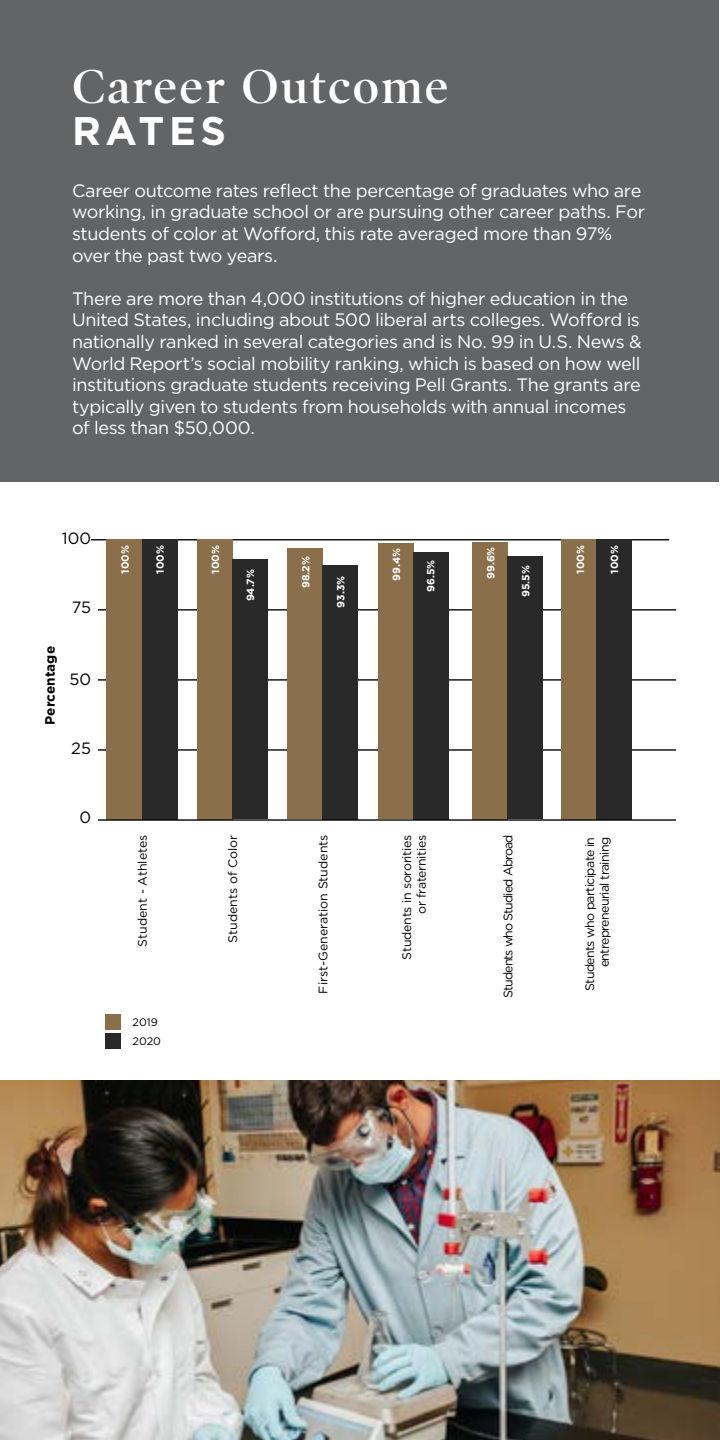
<style>
.page{position:relative;width:720px;height:1440px;background:#fff}
.page>*{position:absolute;margin:0;border:0;box-sizing:border-box;transform-origin:0 0}
.t1{font:600 48px "Poynter OS Disp";letter-spacing:.05em;color:#fff}
.t2{font:700 40px "Gotham";letter-spacing:.12em;color:#fff}
.t3{font:18px/21.6px "Gotham";letter-spacing:-.02em;color:#fff}
.t4{font:16.4px "Gotham";color:#000}
.t5{font:700 13.6px "Gotham";color:#000}
.t6{font:12.4px "Gotham";color:#000}
.t7{font:12.4px/14.8px "Gotham";letter-spacing:-.05em;color:#000;text-align:right}
.t8{font:12.4px/14.8px "Gotham";letter-spacing:-.025em;color:#000;text-align:right}
.t9{font:12.4px "Gotham";letter-spacing:-.07em;color:#000}
.t10{font:10.8px/19px "Gotham";color:#000}
.t11{font:700 10.4px "Gotham";color:#fff}
</style>
<div class="page">
<div style="left:0;top:0;width:719px;height:481px;background:#636466"></div>
<hr style="left:91px;top:539px;width:578px;height:1px;background:#000">
<hr style="left:98px;top:609px;width:578px;height:2px;background:#000">
<hr style="left:98px;top:679px;width:578px;height:2px;background:#000">
<hr style="left:98px;top:749px;width:578px;height:2px;background:#000">
<div style="left:107px;top:539px;width:35px;height:280px;background:#8b6e4a"></div>
<div style="left:142px;top:539px;width:35px;height:280px;background:#292929"></div>
<div style="left:379px;top:543px;width:35px;height:276px;background:#8b6e4a"></div>
<div style="left:414px;top:552px;width:35px;height:267px;background:#292929"></div>
<div style="left:197px;top:539px;width:35px;height:280px;background:#8b6e4a"></div>
<div style="left:232px;top:560px;width:35px;height:259px;background:#292929"></div>
<div style="left:473px;top:542px;width:35px;height:277px;background:#8b6e4a"></div>
<div style="left:508px;top:556px;width:35px;height:263px;background:#292929"></div>
<div style="left:288px;top:549px;width:35px;height:270px;background:#8b6e4a"></div>
<div style="left:323px;top:565px;width:35px;height:254px;background:#292929"></div>
<div style="left:562px;top:539px;width:35px;height:280px;background:#8b6e4a"></div>
<div style="left:597px;top:539px;width:35px;height:280px;background:#292929"></div>
<hr style="left:98px;top:819px;width:578px;height:2px;background:#000">
<div style="left:105px;top:1014px;width:16px;height:16px;background:#8b6e4a"></div>
<div style="left:105px;top:1034px;width:16px;height:15px;background:#292929"></div>
<img style="left:0;top:1080px;width:720px;height:360px">
<h1 class="t1" style="left:72px;top:60px;width:378px">Career Outcome</h1>
<h2 class="t2" style="left:72px;top:105px;width:156px">RATES</h2>
<p class="t3" style="left:72px;top:179px;width:575px">Career outcome rates reflect the percentage of graduates who are working, in graduate school or are pursuing other career paths. For students of color at Wofford, this rate averaged more than 97% over the past two years.</p>
<p class="t3" style="left:72px;top:287px;width:571px">There are more than 4,000 institutions of higher education in the United States, including about 500 liberal arts colleges. Wofford is nationally ranked in several categories and is No. 99 in U.S. News &amp; World Report’s social mobility ranking, which is based on how well institutions graduate students receiving Pell Grants. The grants are typically given to students from households with annual incomes of less than $50,000.</p>
<p class="t4" style="left:62px;top:528px;width:31px">100</p>
<p class="t4" style="left:72px;top:597px;width:21px">75</p>
<p class="t5" style="left:41px;top:725px;width:80px;rotate:-90deg">Percentage</p>
<p class="t4" style="left:69px;top:669px;width:23px">50</p>
<p class="t4" style="left:71px;top:738px;width:21px">25</p>
<p class="t4" style="left:79px;top:807px;width:13px">0</p>
<p class="t11" style="left:118px;top:574px;width:30px;rotate:-90deg">100%</p>
<p class="t11" style="left:153px;top:574px;width:30px;rotate:-90deg">100%</p>
<p class="t11" style="left:208px;top:574px;width:30px;rotate:-90deg">100%</p>
<p class="t11" style="left:574px;top:574px;width:30px;rotate:-90deg">100%</p>
<p class="t11" style="left:608px;top:574px;width:30px;rotate:-90deg">100%</p>
<p class="t11" style="left:243px;top:601px;width:34px;rotate:-90deg">94.7%</p>
<p class="t11" style="left:484px;top:579px;width:34px;rotate:-90deg">99.6%</p>
<p class="t11" style="left:390px;top:581px;width:34px;rotate:-90deg">99.4%</p>
<p class="t11" style="left:424px;top:592px;width:34px;rotate:-90deg">96.5%</p>
<p class="t11" style="left:299px;top:588px;width:33px;rotate:-90deg">98.2%</p>
<p class="t11" style="left:519px;top:597px;width:33px;rotate:-90deg">95.5%</p>
<p class="t11" style="left:334px;top:608px;width:33px;rotate:-90deg">93.3%</p>
<p class="t6" style="left:135px;top:947px;width:114px;rotate:-90deg">Student - Athletes</p>
<p class="t6" style="left:225px;top:943px;width:110px;rotate:-90deg">Students of Color</p>
<p class="t6" style="left:315px;top:994px;width:161px;rotate:-90deg">First-Generation Students</p>
<p class="t8" style="left:399px;top:960px;width:127px;rotate:-90deg">Students in sororities or fraternities</p>
<p class="t9" style="left:500px;top:998px;width:165px;rotate:-90deg">Students who Studied Abroad</p>
<p class="t7" style="left:582px;top:991px;width:155px;rotate:-90deg">Students who participate in entrepreneurial training</p>
<p class="t10" style="left:133px;top:1012px;width:30px">2019<br>2020</p>
</div>
